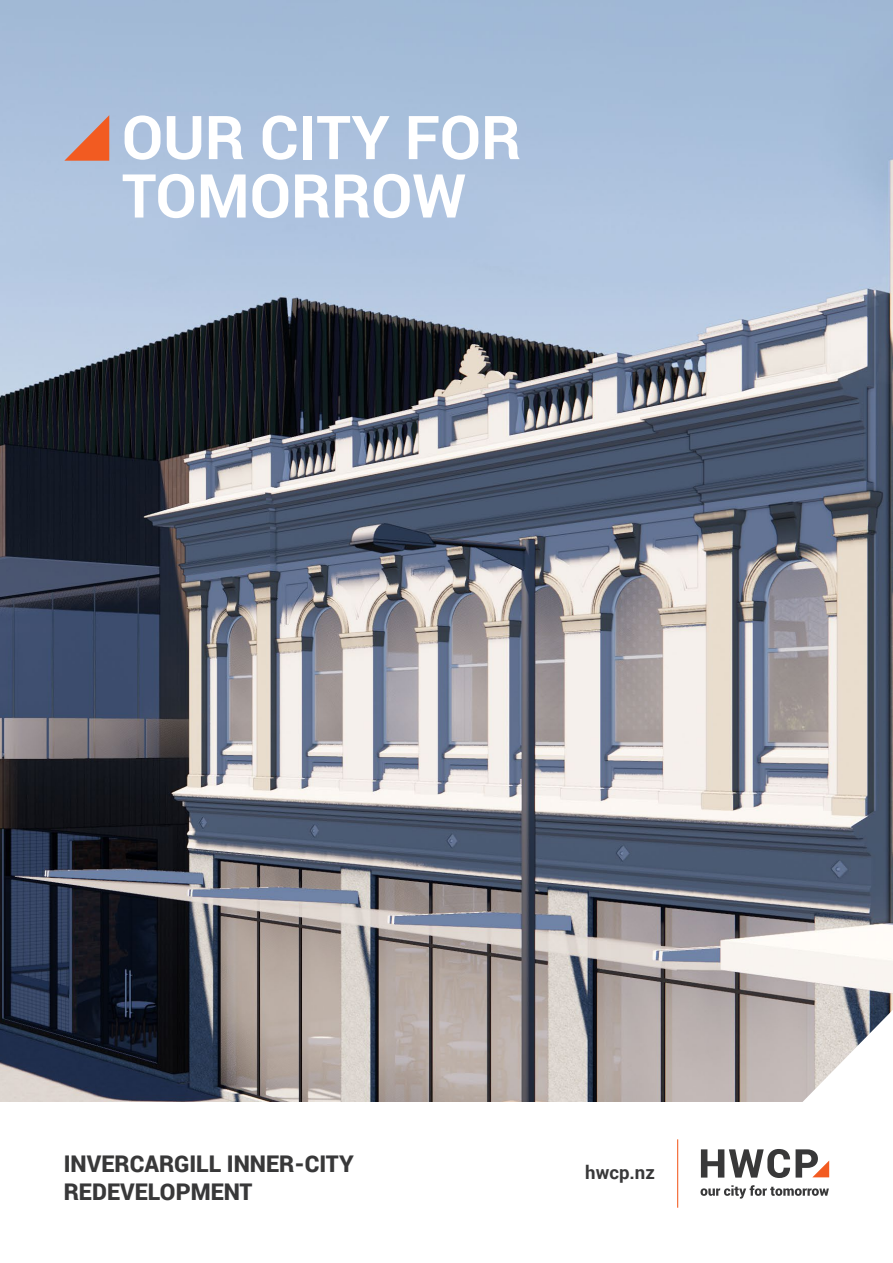
<style>
.page{position:relative;width:893px;height:1263px;background:#fff}
.page>*{position:absolute;margin:0;border:0;box-sizing:border-box;transform-origin:0 0}
.t1{font:700 60.6px/58.3px "Roboto";color:#fff}
.t2{font:900 22.95px/28px "Roboto";color:#383839}
.t3{font:700 18.6px "Roboto";color:#383839}
</style>
<div class="page">
<img style="left:0;top:0;width:893px;height:1101px">
<svg style="left:700px;top:1185px;width:129px;height:13px"></svg>
<svg style="left:701px;top:1149px;width:89px;height:29px"></svg>
<svg style="left:796px;top:1149px;width:33px;height:28px"></svg>
<hr style="left:677px;top:1139px;width:1px;height:69px;background:#f25b21">
<svg style="left:802px;top:1010px;width:91px;height:92px"></svg>
<svg style="left:64px;top:115px;width:45px;height:46px;background:#cd8e81"></svg>
<p class="t1" style="left:122px;top:106px;width:401px">OUR CITY FOR<br>TOMORROW</p>
<p class="t2" style="left:64px;top:1149px;width:291px">INVERCARGILL INNER-CITY<br>REDEVELOPMENT</p>
<p class="t3" style="left:585px;top:1159px;width:71px">hwcp.nz</p>
</div>
